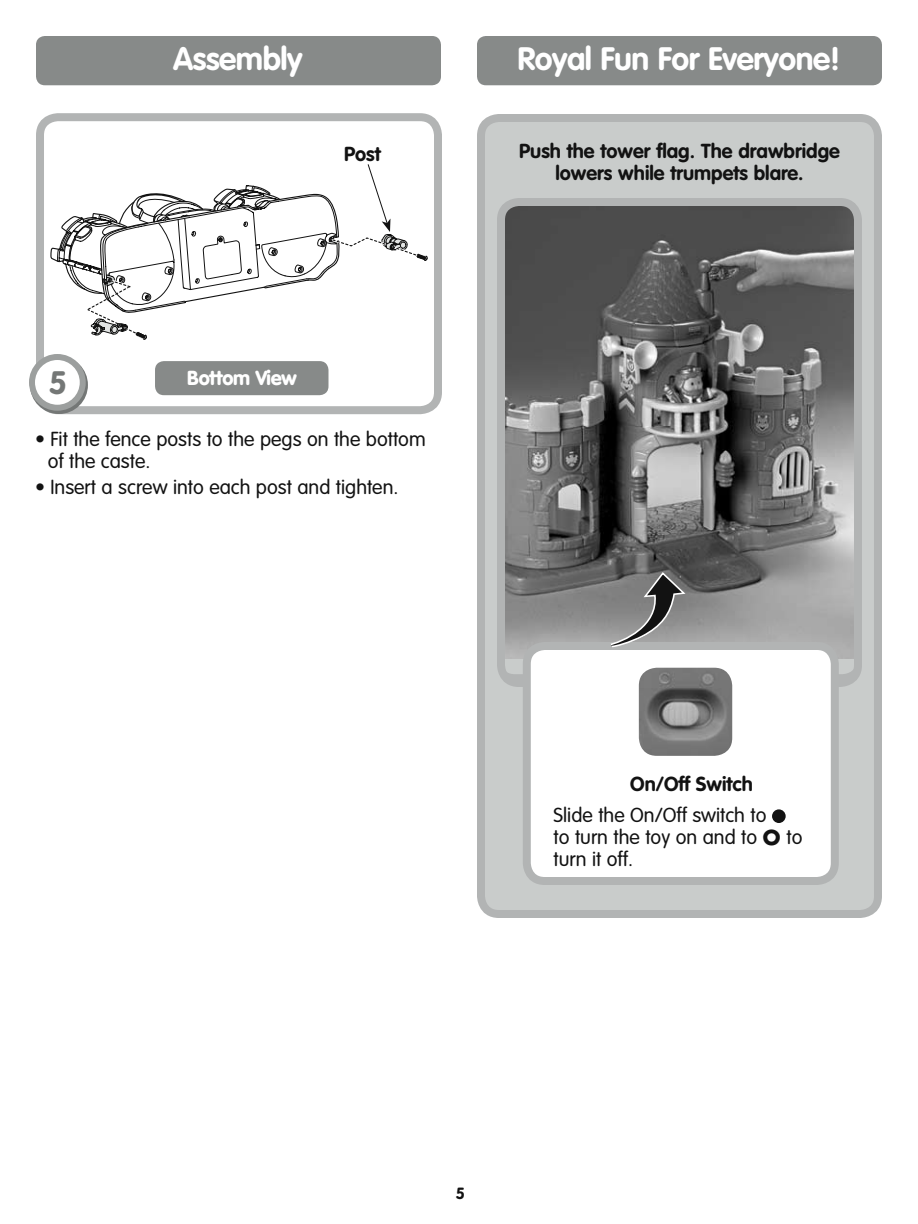
<style>
.page{position:relative;width:918px;height:1224px;background:#fff}
.page>*{position:absolute;margin:0;border:0;box-sizing:border-box;transform-origin:0 0}
.t1{font:700 32px "VAG Rounded";letter-spacing:-.015em;color:#fff}
.t2{font:700 32px "VAG Rounded";color:#747776}
.t3{font:300 20px/22px "VAG Rounded";color:#121212}
.t4{font:700 20px/22px "VAG Rounded";color:#121212;text-align:center}
.t5{font:900 20px "VAG Rounded";letter-spacing:-.015em;color:#fff}
.s1{font-family:"Futura";font-weight:700}
</style>
<div class="page">
<div style="left:481px;top:118px;width:397px;height:796px;background:#c9cccb;border-radius:18px"></div>
<div style="left:477px;top:114px;width:405px;height:804px;border:8px solid #b2b4b4;border-radius:18px"></div>
<div style="left:36px;top:36px;width:405px;height:49px;background:#878a89;border-radius:9px"></div>
<div style="left:36px;top:113px;width:406px;height:301px;border:8px solid #b2b4b4;border-radius:18px"></div>
<svg style="left:50px;top:164px;width:378px;height:246px"></svg>
<div style="left:155px;top:361px;width:173px;height:34px;background:#878a89;border-radius:9px"></div>
<div style="left:30px;top:356px;width:58px;height:58px;border:6px solid #747776;border-radius:50%"></div>
<div style="left:32px;top:357px;width:51px;height:51px;background:#fff;border-radius:50%"></div>
<div style="left:29px;top:354px;width:57px;height:57px;border:6px solid #9c9f9e;border-radius:50%"></div>
<div style="left:477px;top:36px;width:405px;height:49px;background:#878a89;border-radius:9px"></div>
<svg style="left:506px;top:207px;width:347px;height:471px;background:#6c6c6c"></svg>
<div style="left:497px;top:198px;width:365px;height:489px;border:8px solid #b2b4b4;border-radius:18px"></div>
<div style="left:527px;top:646px;width:308px;height:235px;background:#fff;border-radius:18px"></div>
<div style="left:523px;top:642px;width:316px;height:243px;border:8px solid #b2b4b4;border-radius:18px"></div>
<img style="left:639px;top:668px;width:93px;height:88px;border-radius:18px">
<svg style="left:589px;top:566px;width:107px;height:85px;background:#808080"></svg>
<div style="left:772px;top:809px;width:14px;height:14px;background:#121212;border-radius:50%"></div>
<h1 class="t2" style="left:49px;top:363px;width:20px">51</h1>
<h1 class="t1" style="left:173px;top:40px;width:131px">Assembly</h1>
<p class="t4" style="left:344px;top:144px;width:38px">Post</p>
<p class="t5" style="left:187px;top:365px;width:111px">Bottom View</p>
<p class="t3" style="left:48px;top:429px;width:379px;text-indent:-13px">• Fit the fence posts to the pegs on the bottom of the caste.</p>
<p class="t3" style="left:35px;top:477px;width:365px">• Insert a screw into each post and tighten.</p>
<h1 class="t1" style="left:518px;top:40px;width:324px">Royal Fun For Everyone!</h1>
<p class="t4" style="left:519px;top:140px;width:322px">Push the tower flag. The drawbridge lowers while trumpets blare.</p>
<p class="t4" style="left:630px;top:773px;width:124px">On/Off Switch</p>
<p class="t3" style="left:554px;top:805px;width:250px">Slide the On/Off switch to<br>to turn the toy on and to <span class="s1">O</span> to turn it off.</p>
</div>
